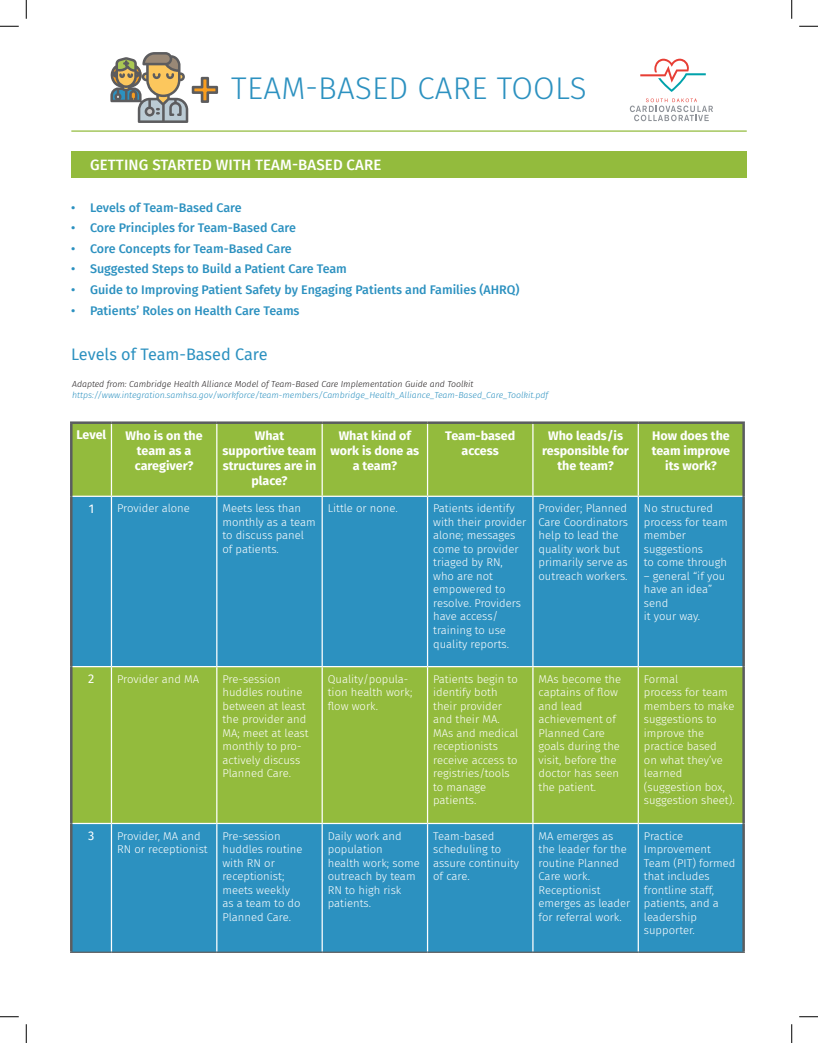
<style>
.page{position:relative;width:818px;height:1043px;background:#fff}
.page>*{position:absolute;margin:0;border:0;box-sizing:border-box;transform-origin:0 0}
.t1{font:300 31.25px "Fira Sans";letter-spacing:.01em;color:#2c91c0}
.t2{font:16.25px "Fira Sans";color:#2c91c0}
.t3{font:500 15px "Fira Sans";letter-spacing:.01em;color:#fff}
.t4{font:500 12.5px "Fira Sans";color:#2c91c0}
.t5{font:700 12.5px/15px "Fira Sans";color:#fff;text-align:center}
.t6{font:12.5px "Fira Sans";color:#fff}
.t7{font:300 11.25px/13.5px "Fira Sans";color:#fff}
.t8{font:italic 300 8.75px "Fira Sans";color:#2c91c0}
.t9{font:italic 300 8.75px "Fira Sans";color:#231f20}
</style>
<div class="page">
<div style="left:71px;top:151px;width:675px;height:27px;background:#93bb3d"></div>
<hr style="left:71px;top:130px;width:675px;height:2px;background:#93bb3d">
<svg style="left:110px;top:52px;width:108px;height:71px"></svg>
<div style="left:112px;top:424px;width:630px;height:71px;background:#93bb3d"></div>
<svg style="left:72px;top:424px;width:39px;height:527px;background:#59a287"></svg>
<svg style="left:112px;top:497px;width:630px;height:454px;background:#4f9f93"></svg>
<hr style="left:70px;top:496px;width:2px;height:170px;background:#5b5d5f">
<hr style="left:742px;top:496px;width:2px;height:170px;background:#5b5d5f">
<hr style="left:70px;top:666px;width:2px;height:157px;background:#5b5d5f">
<hr style="left:742px;top:666px;width:2px;height:157px;background:#5b5d5f">
<hr style="left:70px;top:823px;width:2px;height:128px;background:#5b5d5f">
<hr style="left:742px;top:823px;width:2px;height:128px;background:#5b5d5f">
<hr style="left:216px;top:497px;width:1px;height:169px;background:#fff">
<hr style="left:321px;top:497px;width:2px;height:169px;background:#fff">
<hr style="left:427px;top:497px;width:1px;height:169px;background:#fff">
<hr style="left:532px;top:497px;width:1px;height:169px;background:#fff">
<hr style="left:637px;top:497px;width:2px;height:169px;background:#fff">
<hr style="left:72px;top:666px;width:39px;height:1px;background:#fff">
<hr style="left:111px;top:666px;width:106px;height:1px;background:#fff">
<hr style="left:217px;top:666px;width:105px;height:1px;background:#fff">
<hr style="left:216px;top:667px;width:1px;height:155px;background:#fff">
<hr style="left:322px;top:666px;width:105px;height:1px;background:#fff">
<hr style="left:321px;top:667px;width:2px;height:155px;background:#fff">
<hr style="left:427px;top:666px;width:106px;height:1px;background:#fff">
<hr style="left:427px;top:667px;width:1px;height:155px;background:#fff">
<hr style="left:533px;top:666px;width:105px;height:1px;background:#fff">
<hr style="left:532px;top:667px;width:1px;height:155px;background:#fff">
<hr style="left:638px;top:666px;width:104px;height:1px;background:#fff">
<hr style="left:637px;top:667px;width:2px;height:155px;background:#fff">
<hr style="left:72px;top:822px;width:39px;height:2px;background:#fff">
<hr style="left:111px;top:822px;width:106px;height:2px;background:#fff">
<hr style="left:217px;top:822px;width:105px;height:2px;background:#fff">
<hr style="left:216px;top:824px;width:1px;height:127px;background:#fff">
<hr style="left:322px;top:822px;width:105px;height:2px;background:#fff">
<hr style="left:321px;top:824px;width:2px;height:127px;background:#fff">
<hr style="left:427px;top:822px;width:106px;height:2px;background:#fff">
<hr style="left:427px;top:824px;width:1px;height:127px;background:#fff">
<hr style="left:533px;top:822px;width:105px;height:2px;background:#fff">
<hr style="left:532px;top:824px;width:1px;height:127px;background:#fff">
<hr style="left:638px;top:822px;width:104px;height:2px;background:#fff">
<hr style="left:637px;top:824px;width:2px;height:127px;background:#fff">
<hr style="left:70px;top:951px;width:41px;height:1px;background:#5b5d5f">
<hr style="left:111px;top:951px;width:106px;height:1px;background:#5b5d5f">
<hr style="left:217px;top:951px;width:105px;height:1px;background:#5b5d5f">
<hr style="left:322px;top:951px;width:105px;height:1px;background:#5b5d5f">
<hr style="left:427px;top:951px;width:106px;height:1px;background:#5b5d5f">
<hr style="left:533px;top:951px;width:105px;height:1px;background:#5b5d5f">
<hr style="left:638px;top:951px;width:106px;height:1px;background:#5b5d5f">
<hr style="left:70px;top:421px;width:41px;height:3px;background:#5b5d5f">
<hr style="left:70px;top:424px;width:2px;height:72px;background:#5b5d5f">
<hr style="left:111px;top:421px;width:106px;height:3px;background:#5b5d5f">
<hr style="left:217px;top:421px;width:105px;height:3px;background:#5b5d5f">
<hr style="left:322px;top:421px;width:105px;height:3px;background:#5b5d5f">
<hr style="left:427px;top:421px;width:106px;height:3px;background:#5b5d5f">
<hr style="left:533px;top:421px;width:105px;height:3px;background:#5b5d5f">
<hr style="left:638px;top:421px;width:106px;height:3px;background:#5b5d5f">
<hr style="left:742px;top:424px;width:2px;height:72px;background:#5b5d5f">
<hr style="left:216px;top:424px;width:1px;height:71px;background:#fff">
<hr style="left:321px;top:424px;width:2px;height:71px;background:#fff">
<hr style="left:427px;top:424px;width:1px;height:71px;background:#fff">
<hr style="left:532px;top:424px;width:1px;height:71px;background:#fff">
<hr style="left:637px;top:424px;width:2px;height:71px;background:#fff">
<hr style="left:72px;top:495px;width:39px;height:2px;background:#fff">
<svg style="left:629px;top:98px;width:84px;height:23px"></svg>
<svg style="left:640px;top:59px;width:65px;height:33px"></svg>
<svg style="left:0;top:25px;width:19px;height:2px"></svg>
<svg style="left:799px;top:25px;width:19px;height:2px"></svg>
<svg style="left:0;top:1016px;width:19px;height:1px"></svg>
<svg style="left:799px;top:1016px;width:19px;height:1px"></svg>
<svg style="left:25px;top:0;width:2px;height:19px"></svg>
<svg style="left:25px;top:1024px;width:2px;height:18px"></svg>
<svg style="left:791px;top:0;width:1px;height:19px"></svg>
<svg style="left:791px;top:1024px;width:1px;height:18px"></svg>
<h1 class="t1" style="left:231px;top:66px;width:357px">TEAM-BASED CARE TOOLS</h1>
<h3 class="t3" style="left:90px;top:153px;width:293px">GETTING STARTED WITH TEAM-BASED CARE</h3>
<p class="t4" style="left:71px;top:197px;width:172px">• Levels of Team-Based Care</p>
<p class="t4" style="left:71px;top:218px;width:226px">• Core Principles for Team-Based Care</p>
<p class="t4" style="left:71px;top:238px;width:222px">• Core Concepts for Team-Based Care</p>
<p class="t4" style="left:71px;top:259px;width:277px">• Suggested Steps to Build a Patient Care Team</p>
<p class="t4" style="left:71px;top:280px;width:449px">• Guide to Improving Patient Safety by Engaging Patients and Families (AHRQ)</p>
<p class="t4" style="left:71px;top:300px;width:230px">• Patients’ Roles on Health Care Teams</p>
<h2 class="t2" style="left:71px;top:342px;width:198px">Levels of Team-Based Care</h2>
<p class="t9" style="left:72px;top:378px;width:403px">Adapted from: Cambridge Health Alliance Model of Team-Based Care Implementation Guide and Toolkit</p>
<p class="t8" style="left:72px;top:389px;width:477px">https://www.integration.samhsa.gov/workforce/team-members/Cambridge_Health_Alliance_Team-Based_Care_Toolkit.pdf</p>
<p class="t5" style="left:76px;top:426px;width:31px">Level</p>
<p class="t5" style="left:126px;top:427px;width:79px">Who is on the team as a caregiver?</p>
<p class="t5" style="left:222px;top:427px;width:95px">What supportive team structures are in place?</p>
<p class="t5" style="left:330px;top:427px;width:90px">What kind of work is done as a team?</p>
<p class="t5" style="left:445px;top:427px;width:71px">Team-based access</p>
<p class="t5" style="left:542px;top:427px;width:88px">Who leads/is responsible for the team?</p>
<p class="t5" style="left:651px;top:427px;width:80px">How does the team improve its work?</p>
<p class="t6" style="left:89px;top:499px;width:7px">1</p>
<p class="t7" style="left:117px;top:501px;width:74px">Provider alone</p>
<p class="t7" style="left:222px;top:501px;width:95px">Meets less than monthly as a team to discuss panel of patients.</p>
<p class="t7" style="left:328px;top:501px;width:71px">Little or none.</p>
<p class="t7" style="left:433px;top:501px;width:95px">Patients identify with their provider alone; messages come to provider triaged by RN, who are not empowered to resolve. Providers have access/ training to use quality reports.</p>
<p class="t7" style="left:538px;top:501px;width:91px">Provider; Planned<br>Care Coordinators help to lead the quality work but primarily serve as outreach workers.</p>
<p class="t7" style="left:644px;top:501px;width:85px">No structured process for team member suggestions<br>to come through</p>
<p class="t7" style="left:644px;top:569px;width:83px">– general “if you have an idea” send<br>it your way.</p>
<p class="t6" style="left:88px;top:669px;width:8px">2</p>
<p class="t7" style="left:117px;top:672px;width:84px">Provider and MA</p>
<p class="t7" style="left:222px;top:672px;width:88px">Pre-session huddles routine between at least the provider and<br>MA; meet at least monthly to pro&shy;actively discuss<br>Planned Care.</p>
<p class="t7" style="left:328px;top:672px;width:86px">Quality/popula&shy;tion health work; flow work.</p>
<p class="t7" style="left:433px;top:672px;width:87px">Patients begin to identify both their provider and their MA.<br>MAs and medical receptionists receive access to registries/tools to manage patients.</p>
<p class="t7" style="left:538px;top:672px;width:84px">MAs become the captains of flow and lead achievement of<br>Planned Care goals during the visit, before the doctor has seen the patient.</p>
<p class="t7" style="left:644px;top:672px;width:92px">Formal<br>process for team members to make suggestions to improve the practice based<br>on what they’ve learned (suggestion box, suggestion sheet).</p>
<p class="t6" style="left:88px;top:826px;width:8px">3</p>
<p class="t7" style="left:117px;top:829px;width:92px">Provider, MA and<br>RN or receptionist</p>
<p class="t7" style="left:222px;top:829px;width:82px">Pre-session huddles routine with RN or receptionist; meets weekly as a team to do<br>Planned Care.</p>
<p class="t7" style="left:328px;top:829px;width:93px">Daily work and population<br>health work; some outreach by team<br>RN to high risk patients.</p>
<p class="t7" style="left:433px;top:829px;width:87px">Team-based scheduling to assure continuity of care.</p>
<p class="t7" style="left:538px;top:829px;width:93px">MA emerges as the leader for the routine Planned<br>Care work.<br>Receptionist emerges as leader for referral work.</p>
<p class="t7" style="left:644px;top:829px;width:93px">Practice<br>Improvement<br>Team (PIT) formed that includes frontline staff, patients, and a leadership supporter.</p>
</div>
